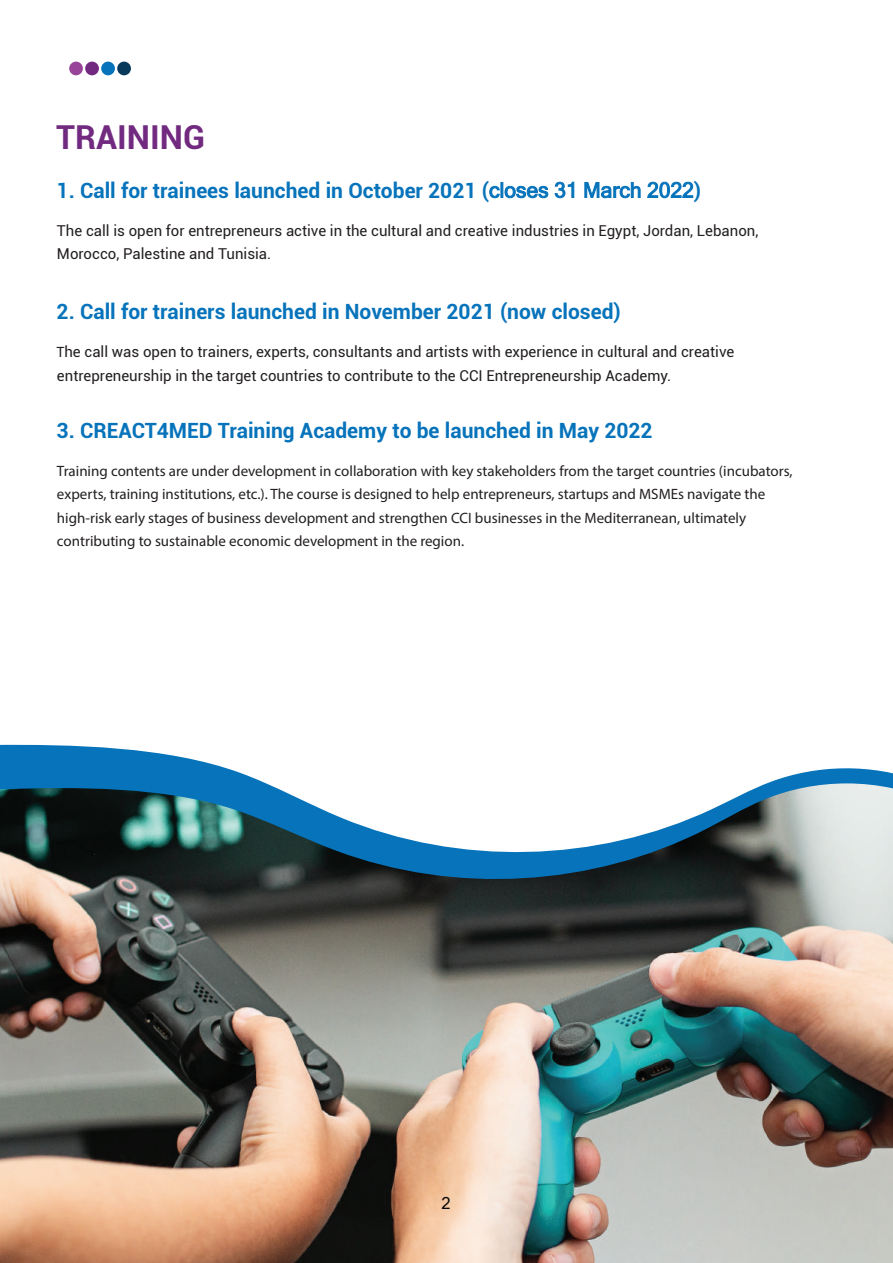
<style>
.page{position:relative;width:893px;height:1263px;background:#fff}
.page>*{position:absolute;margin:0;border:0;box-sizing:border-box;transform-origin:0 0}
.t1{font:700 33px "Roboto";color:#712a80}
.t2{font:700 21px "Roboto";color:#0673bb}
.t3{font:16.5px "Microsoft Sans Serif";color:#0b0b0b}
.t4{font:15px/23.4px "Myriad Pro";color:#231f20}
.t5{font:15px/23.4px "Roboto";color:#231f20}
.s1{font-family:"Microsoft Sans Serif";font-weight:400}
.s2{font-family:"Myriad Pro"}
</style>
<div class="page">
<svg style="left:0;top:744px;width:893px;height:39px"></svg>
<img style="left:0;top:783px;width:893px;height:480px">
<div style="left:69px;top:62px;width:14px;height:13px;background:#984499;border-radius:50%"></div>
<div style="left:85px;top:62px;width:14px;height:13px;background:#712a80;border-radius:50%"></div>
<div style="left:101px;top:62px;width:14px;height:13px;background:#0673bb;border-radius:50%"></div>
<div style="left:117px;top:62px;width:14px;height:13px;background:#093a5c;border-radius:50%"></div>
<h1 class="t1" style="left:56px;top:114px;width:150px">TRAINING</h1>
<h2 class="t2" style="left:57px;top:175px;width:646px">1. Call for trainees launched in October 2021 (<span class="s1">closes 31 March 2022</span>)</h2>
<p class="t5" style="left:57px;top:218px;width:703px">The call is open for entrepreneurs active in the cultural and creative industries in Egypt, Jordan, Lebanon,<br>Morocco, Palestine and Tunisia.</p>
<h2 class="t2" style="left:57px;top:297px;width:566px">2. Call for trainers launched in November 2021 (now closed)</h2>
<p class="t5" style="left:57px;top:340px;width:679px"><span class="s2">T</span>he call was open to trainers, experts, consultants and artists with experience in cultural and creative entrepreneurship in the target countries to contribute to the CCI Entrepreneurship Academy.</p>
<h2 class="t2" style="left:57px;top:416px;width:597px">3. CREACT4MED Training Academy to be launched in May 2022</h2>
<p class="t4" style="left:57px;top:459px;width:737px">Training contents are under development in collaboration with key stakeholders from the target countries (incubators, experts, training institutions, etc.). The course is designed to help entrepreneurs, startups and MSMEs navigate the high-risk early stages of business development and strengthen CCI businesses in the Mediterranean, ultimately contributing to sustainable economic development in the region.</p>
<p class="t3" style="left:442px;top:1194px;width:11px">2</p>
</div>
